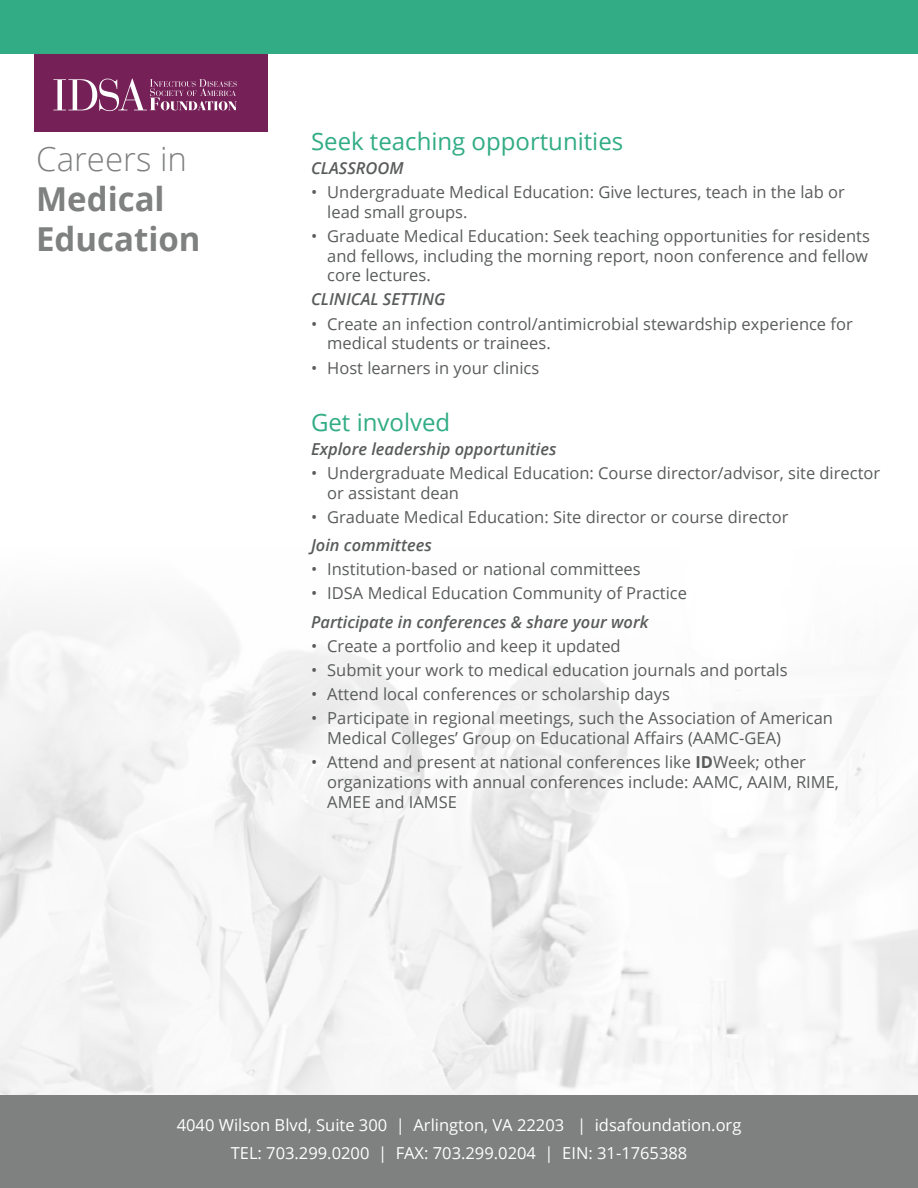
<style>
.page{position:relative;width:918px;height:1188px;background:#fff}
.page>*{position:absolute;margin:0;border:0;box-sizing:border-box;transform-origin:0 0}
.t1{font:700 33px/39.6px "Open Sans";color:#7f8080}
.t2{font:300 33px "Open Sans";color:#7f8080}
.t3{font:24px "Open Sans";color:#31ac85}
.t4{font:16.5px/19.8px "Open Sans";color:#5a5c5c}
.t5{font:16.5px/28.3px "Open Sans";color:#fff;text-align:center}
.t6{font:italic 600 16.5px "Open Sans";color:#5a5c5c}
.s1{font-weight:700}
</style>
<div class="page">
<svg style="left:0;top:613px;width:918px;height:482px"></svg>
<div style="left:0;top:1095px;width:918px;height:93px;background:#7f8080"></div>
<div style="left:0;top:0;width:918px;height:54px;background:#31ac85"></div>
<div style="left:34px;top:54px;width:233px;height:77px;background:#752157"></div>
<svg style="left:53px;top:79px;width:184px;height:32px"></svg>
<h1 class="t2" style="left:36px;top:141px;width:152px">Careers in</h1>
<h1 class="t1" style="left:36px;top:180px;width:166px">Medical<br>Education</h1>
<h2 class="t3" style="left:311px;top:124px;width:314px">Seek teaching opportunities</h2>
<p class="t6" style="left:311px;top:161px;width:94px">CLASSROOM</p>
<p class="t4" style="left:327px;top:184px;width:519px;text-indent:-16px">• Undergraduate Medical Education: Give lectures, teach in the lab or lead small groups.</p>
<p class="t4" style="left:327px;top:228px;width:544px;text-align:justify;text-indent:-16px">• Graduate Medical Education: Seek teaching opportunities for residents and fellows, including the morning report, noon conference and fellow core lectures.</p>
<p class="t6" style="left:311px;top:293px;width:136px">CLINICAL SETTING</p>
<p class="t4" style="left:327px;top:315px;width:527px;text-indent:-16px">• Create an infection control/antimicrobial stewardship experience for medical students or trainees.</p>
<p class="t4" style="left:311px;top:359px;width:230px">• Host learners in your clinics</p>
<h2 class="t3" style="left:311px;top:412px;width:141px">Get involved</h2>
<p class="t6" style="left:311px;top:442px;width:247px">Explore leadership opportunities</p>
<p class="t4" style="left:327px;top:465px;width:554px;text-indent:-16px">• Undergraduate Medical Education: Course director/advisor, site director or assistant dean</p>
<p class="t4" style="left:311px;top:509px;width:479px">• Graduate Medical Education: Site director or course director</p>
<p class="t6" style="left:311px;top:539px;width:122px">Join committees</p>
<p class="t4" style="left:311px;top:561px;width:331px">• Institution-based or national committees</p>
<p class="t4" style="left:311px;top:585px;width:377px">• IDSA Medical Education Community of Practice</p>
<p class="t6" style="left:311px;top:615px;width:339px">Participate in conferences &amp; share your work</p>
<p class="t4" style="left:311px;top:638px;width:311px">• Create a portfolio and keep it updated</p>
<p class="t4" style="left:311px;top:662px;width:478px">• Submit your work to medical education journals and portals</p>
<p class="t4" style="left:311px;top:686px;width:360px">• Attend local conferences or scholarship days</p>
<p class="t4" style="left:327px;top:710px;width:507px;text-indent:-16px">• Participate in regional meetings, such the Association of American<br>Medical Colleges’ Group on Educational Affairs (AAMC-GEA)</p>
<p class="t4" style="left:327px;top:754px;width:513px;text-indent:-16px">• Attend and present at national conferences like <span class="s1">ID</span>Week; other organizations with annual conferences include: AAMC, AAIM, RIME,<br>AMEE and IAMSE</p>
<p class="t5" style="left:177px;top:1112px;width:566px">4040 Wilson Blvd, Suite 300 | Arlington, VA 22203 | idsafoundation.org<br>TEL: 703.299.0200 | FAX: 703.299.0204 | EIN: 31-1765388</p>
</div>
